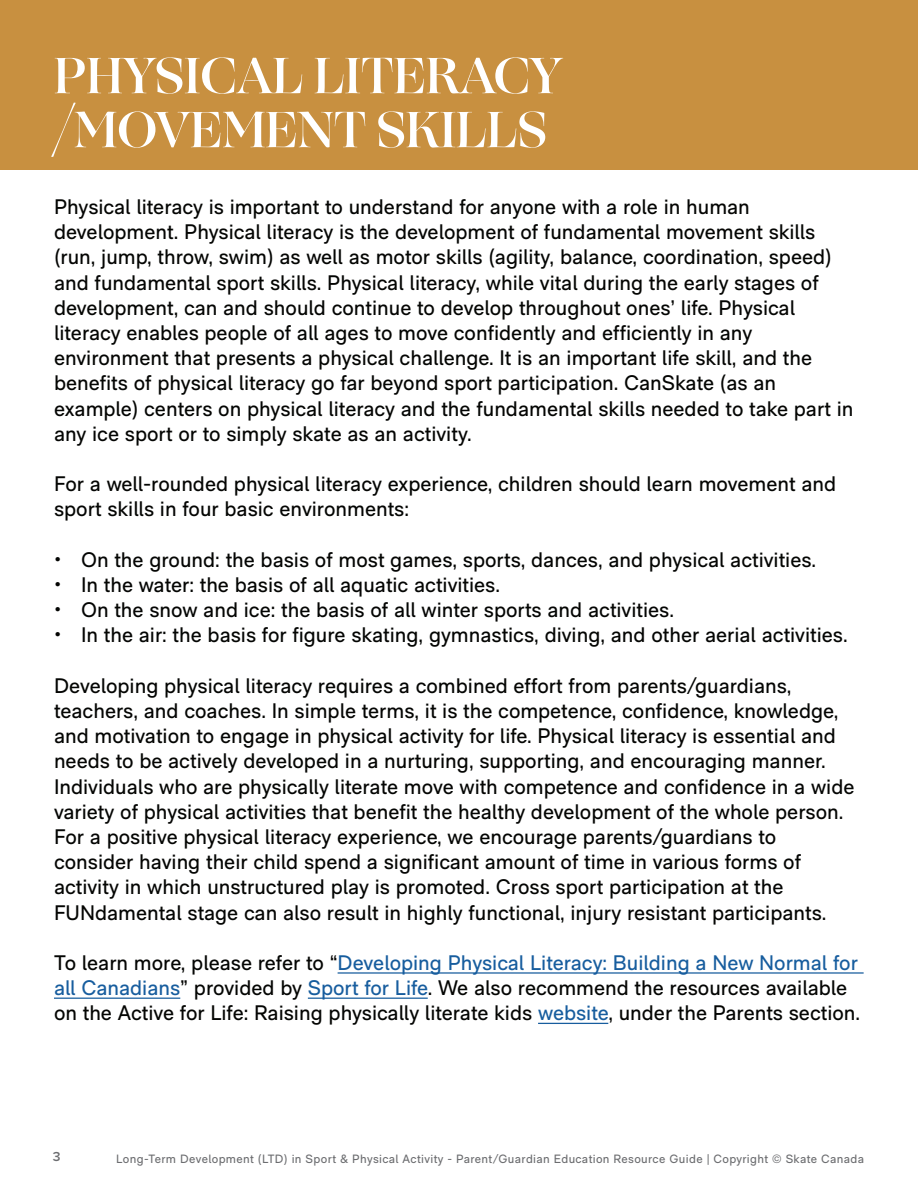
<style>
.page{position:relative;width:918px;height:1188px;background:#fff}
.page>*{position:absolute;margin:0;border:0;box-sizing:border-box;transform-origin:0 0}
.t1{font:700 51px/54px "Ogg";color:#fff}
.t2{font:21px/25.2px "RM Neue";color:#040503}
.t3{font:600 13.5px "Proxima Nova";color:#6c6d70}
.t4{font:12px "RM Neue";letter-spacing:.03em;color:#6c6d70}
.s1{color:#175d9e}
</style>
<div class="page">
<hr style="left:338px;top:972px;width:526px;height:2px;background:#175d9e">
<hr style="left:54px;top:998px;width:126px;height:1px;background:#175d9e">
<hr style="left:308px;top:998px;width:120px;height:1px;background:#175d9e">
<hr style="left:538px;top:1023px;width:70px;height:1px;background:#175d9e">
<div style="left:0;top:0;width:918px;height:169px;background:#c89040"></div>
<h1 class="t1" style="left:54px;top:49px;width:510px">PHYSICAL LITERACY /MOVEMENT SKILLS</h1>
<p class="t2" style="left:54px;top:194px;width:801px">Physical literacy is important to understand for anyone with a role in human development. Physical literacy is the development of fundamental movement skills (run, jump, throw, swim) as well as motor skills (agility, balance, coordination, speed) and fundamental sport skills. Physical literacy, while vital during the early stages of development, can and should continue to develop throughout ones’ life. Physical literacy enables people of all ages to move confidently and efficiently in any environment that presents a physical challenge. It is an important life skill, and the benefits of physical literacy go far beyond sport participation. CanSkate (as an example) centers on physical literacy and the fundamental skills needed to take part in any ice sport or to simply skate as an activity.</p>
<p class="t2" style="left:54px;top:471px;width:784px">For a well-rounded physical literacy experience, children should learn movement and sport skills in four basic environments:</p>
<p class="t2" style="left:54px;top:547px;width:764px">• On the ground: the basis of most games, sports, dances, and physical activities.</p>
<p class="t2" style="left:54px;top:572px;width:448px">• In the water: the basis of all aquatic activities.</p>
<p class="t2" style="left:54px;top:597px;width:621px">• On the snow and ice: the basis of all winter sports and activities.</p>
<p class="t2" style="left:54px;top:622px;width:795px">• In the air: the basis for figure skating, gymnastics, diving, and other aerial activities.</p>
<p class="t2" style="left:54px;top:673px;width:802px">Developing physical literacy requires a combined effort from parents/guardians, teachers, and coaches. In simple terms, it is the competence, confidence, knowledge, and motivation to engage in physical activity for life. Physical literacy is essential and needs to be actively developed in a nurturing, supporting, and encouraging manner.<br>Individuals who are physically literate move with competence and confidence in a wide variety of physical activities that benefit the healthy development of the whole person.<br>For a positive physical literacy experience, we encourage parents/guardians to consider having their child spend a significant amount of time in various forms of activity in which unstructured play is promoted. Cross sport participation at the FUNdamental stage can also result in highly functional, injury resistant participants.</p>
<p class="t2" style="left:54px;top:950px;width:808px">To learn more, please refer to “<span class="s1">Developing Physical Literacy: Building a New Normal for all Canadians</span>” provided by <span class="s1">Sport for Life</span>. We also recommend the resources available on the Active for Life: Raising physically literate kids <span class="s1">website</span>, under the Parents section.</p>
<p class="t3" style="left:53px;top:1150px;width:9px">3</p>
<p class="t4" style="left:116px;top:1152px;width:749px">Long-Term Development (LTD) in Sport &amp; Physical Activity - Parent/Guardian Education Resource Guide | Copyright © Skate Canada</p>
</div>
